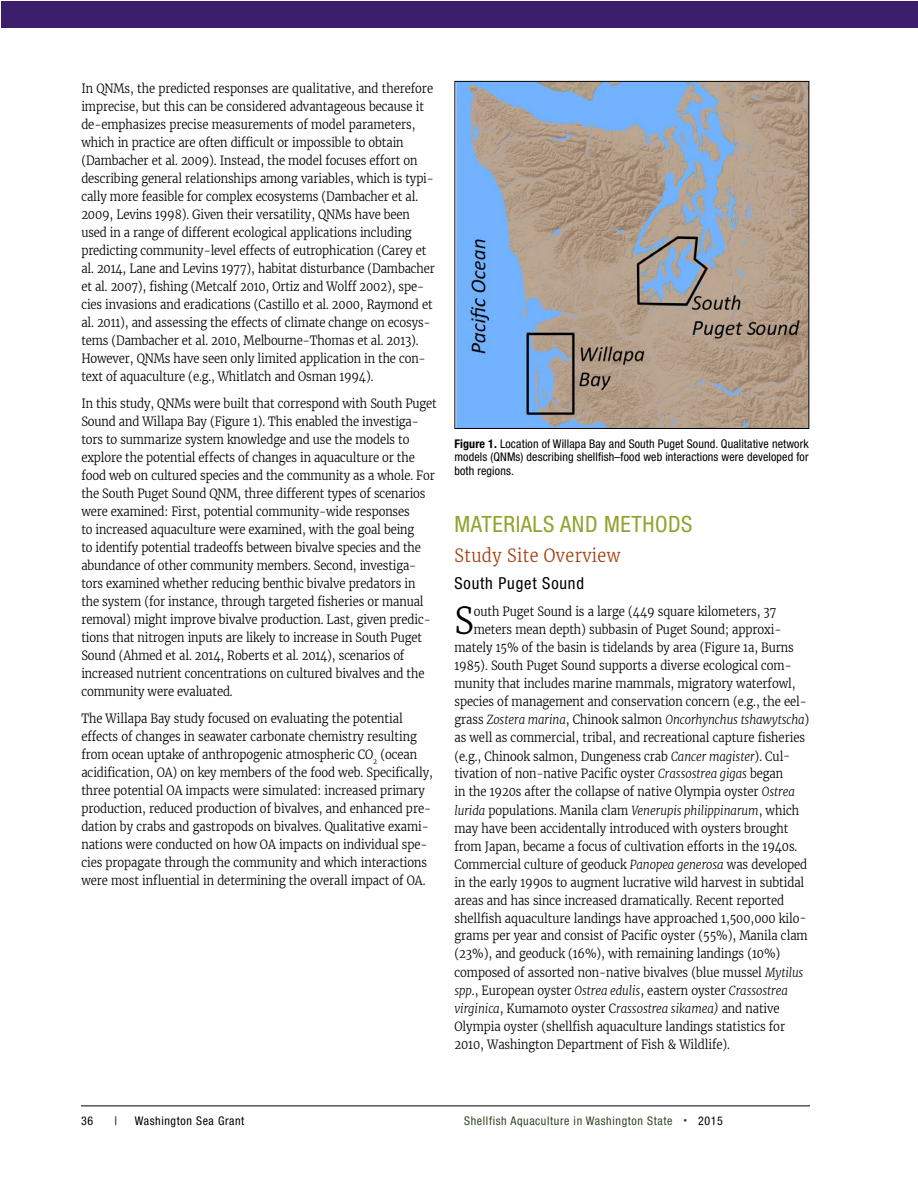
<style>
.page{position:relative;width:918px;height:1188px;background:#fff}
.page>*{position:absolute;margin:0;border:0;box-sizing:border-box;transform-origin:0 0}
.t1{font:300 36.75px "Merriweather";color:#000;scale:.9 1}
.t2{font:condensed 22.5px "Helvetica Neue LT Std";letter-spacing:.025em;color:#93a22d}
.t3{font:300 18px "Merriweather";letter-spacing:.025em;color:#a13e0e;scale:.9 1}
.t4{font:condensed 16.5px "Helvetica Neue LT Std";letter-spacing:.05em;color:#000}
.t5{font:300 12.6px/18px "Merriweather";letter-spacing:-.005em;color:#000;scale:.9 1}
.t6{font:italic 300 12.6px "Merriweather";letter-spacing:-.005em;color:#000;scale:.9 1}
.t7{font:condensed 12px/13.5px "Helvetica Neue LT Std";letter-spacing:.01em;color:#000;text-align:justify}
.t8{font:condensed 12px "Helvetica Neue LT Std";letter-spacing:.05em;color:#344725}
.t9{font:condensed 12px "Helvetica Neue LT Std";letter-spacing:.05em;color:#000}
.s1{font-weight:700}
.s2{font-style:normal}
.s3{font-style:italic}
.s4{font-size:7.5px}
.s5{color:#000}
</style>
<div class="page">
<hr style="left:81px;top:1106px;width:729px;height:1px;background:#000">
<div style="left:1px;top:1px;width:917px;height:27px;background:#3b1f6d"></div>
<img style="left:456px;top:83px;width:351px;height:344px">
<div style="left:454px;top:81px;width:355px;height:348px;border:1px solid #000"></div>
<p class="t5" style="left:81px;top:80px;width:394px">In QNMs, the predicted responses are qualitative, and therefore imprecise, but this can be considered advantageous because it de-emphasizes precise measurements of model parameters, which in practice are often difficult or impossible to obtain (Dambacher et al. 2009). Instead, the model focuses effort on describing general relationships among variables, which is typi&shy;cally more feasible for complex ecosystems (Dambacher et al.<br>2009, Levins 1998). Given their versatility, QNMs have been used in a range of different ecological applications including predicting community-level effects of eutrophication (Carey et al. 2014, Lane and Levins 1977), habitat disturbance (Dambacher et al. 2007), fishing (Metcalf 2010, Ortiz and Wolff 2002), spe&shy;cies invasions and eradications (Castillo et al. 2000, Raymond et al. 2011), and assessing the effects of climate change on ecosys&shy;tems (Dambacher et al. 2010, Melbourne-Thomas et al. 2013).<br>However, QNMs have seen only limited application in the con&shy;text of aquaculture (e.g., Whitlatch and Osman 1994).</p>
<p class="t5" style="left:81px;top:395px;width:397px">In this study, QNMs were built that correspond with South Puget Sound and Willapa Bay (Figure 1). This enabled the investiga&shy;tors to summarize system knowledge and use the models to explore the potential effects of changes in aquaculture or the food web on cultured species and the community as a whole. For the South Puget Sound QNM, three different types of scenarios were examined: First, potential community-wide responses<br>to increased aquaculture were examined, with the goal being<br>to identify potential tradeoffs between bivalve species and the abundance of other community members. Second, investiga&shy;tors examined whether reducing benthic bivalve predators in<br>the system (for instance, through targeted fisheries or manual removal) might improve bivalve production. Last, given predic&shy;tions that nitrogen inputs are likely to increase in South Puget Sound (Ahmed et al. 2014, Roberts et al. 2014), scenarios of increased nutrient concentrations on cultured bivalves and the community were evaluated.</p>
<p class="t5" style="left:81px;top:710px;width:392px">The Willapa Bay study focused on evaluating the potential effects of changes in seawater carbonate chemistry resulting from ocean uptake of anthropogenic atmospheric CO<sub>2</sub> (ocean acidification, OA) on key members of the food web. Specifically, three potential OA impacts were simulated: increased primary production, reduced production of bivalves, and enhanced pre&shy;dation by crabs and gastropods on bivalves. Qualitative exami&shy;nations were conducted on how OA impacts on individual spe&shy;cies propagate through the community and which interactions were most influential in determining the overall impact of OA.</p>
<p class="t7" style="left:454px;top:437px;width:356px"><span class="s1">Figure 1.</span> Location of Willapa Bay and South Puget Sound. Qualitative network models (QNMs) describing shellfish–food web interactions were developed for both regions.</p>
<h2 class="t2" style="left:454px;top:512px;width:239px">MATERIALS AND METHODS</h2>
<h3 class="t3" style="left:454px;top:545px;width:186px">Study Site Overview</h3>
<h3 class="t4" style="left:454px;top:574px;width:131px">South Puget Sound</h3>
<h1 class="t1" style="left:454px;top:598px;width:23px">S</h1>
<p class="t5" style="left:474px;top:603px;width:338px">outh Puget Sound is a large (449 square kilometers, 37</p>
<p class="t5" style="left:474px;top:621px;width:343px">meters mean depth) subbasin of Puget Sound; approxi-</p>
<p class="t5" style="left:454px;top:639px;width:379px">mately 15% of the basin is tidelands by area (Figure 1a, Burns</p>
<p class="t5" style="left:454px;top:657px;width:376px">1985). South Puget Sound supports a diverse ecological com-</p>
<p class="t5" style="left:454px;top:675px;width:381px">munity that includes marine mammals, migratory waterfowl,</p>
<p class="t5" style="left:454px;top:693px;width:393px">species of management and conservation concern (e.g., the eel-</p>
<p class="t6" style="left:454px;top:712px;width:396px"><span class="s2">grass</span> Zostera marina<span class="s2">, Chinook salmon</span> Oncorhynchus tshawytscha<span class="s2">)</span></p>
<p class="t5" style="left:454px;top:729px;width:391px">as well as commercial, tribal, and recreational capture fisheries</p>
<p class="t5" style="left:454px;top:747px;width:375px">(e.g., Chinook salmon, Dungeness crab <span class="s3">Cancer magister</span>). Cul-</p>
<p class="t5" style="left:454px;top:765px;width:367px">tivation of non-native Pacific oyster <span class="s3">Crassostrea gigas</span> began</p>
<p class="t5" style="left:454px;top:783px;width:380px">in the 1920s after the collapse of native Olympia oyster <span class="s3">Ostrea</span></p>
<p class="t6" style="left:454px;top:802px;width:384px">lurida <span class="s2">populations. Manila clam</span> Venerupis philippinarum<span class="s2">, which</span></p>
<p class="t5" style="left:454px;top:819px;width:372px">may have been accidentally introduced with oysters brought</p>
<p class="t5" style="left:454px;top:837px;width:383px">from Japan, became a focus of cultivation efforts in the 1940s.</p>
<p class="t5" style="left:454px;top:855px;width:394px">Commercial culture of geoduck <span class="s3">Panopea generosa</span> was developed</p>
<p class="t5" style="left:454px;top:873px;width:390px">in the early 1990s to augment lucrative wild harvest in subtidal</p>
<p class="t5" style="left:454px;top:891px;width:368px">areas and has since increased dramatically. Recent reported</p>
<p class="t5" style="left:454px;top:909px;width:393px">shellfish aquaculture landings have approached 1,500,000 kilo-</p>
<p class="t5" style="left:454px;top:927px;width:394px">grams per year and consist of Pacific oyster (55%), Manila clam</p>
<p class="t5" style="left:454px;top:945px;width:364px">(23%), and geoduck (16%), with remaining landings (10%)</p>
<p class="t5" style="left:454px;top:963px;width:389px">composed of assorted non-native bivalves (blue mussel <span class="s3">Mytilus</span></p>
<p class="t5" style="left:454px;top:981px;width:372px"><span class="s3">spp</span>., European oyster <span class="s3">Ostrea edulis</span>, eastern oyster <span class="s3">Crassostrea</span></p>
<p class="t6" style="left:454px;top:1000px;width:363px">virginica<span class="s2">, Kumamoto oyster C</span>rassostrea sikamea) <span class="s2">and native</span></p>
<p class="t5" style="left:454px;top:1017px;width:369px">Olympia oyster (shellfish aquaculture landings statistics for</p>
<p class="t5" style="left:454px;top:1035px;width:308px">2010, Washington Department of Fish &amp; Wildlife).</p>
<p class="t7" style="left:81px;top:1113px;width:14px">36</p>
<p class="t7" style="left:115px;top:1113px;width:4px">|</p>
<p class="t9" style="left:135px;top:1113px;width:111px">Washington Sea Grant</p>
<p class="t8" style="left:464px;top:1113px;width:260px">Shellfish Aquaculture in Washington State <span class="s4">•</span> <span class="s5">2015</span></p>
</div>
